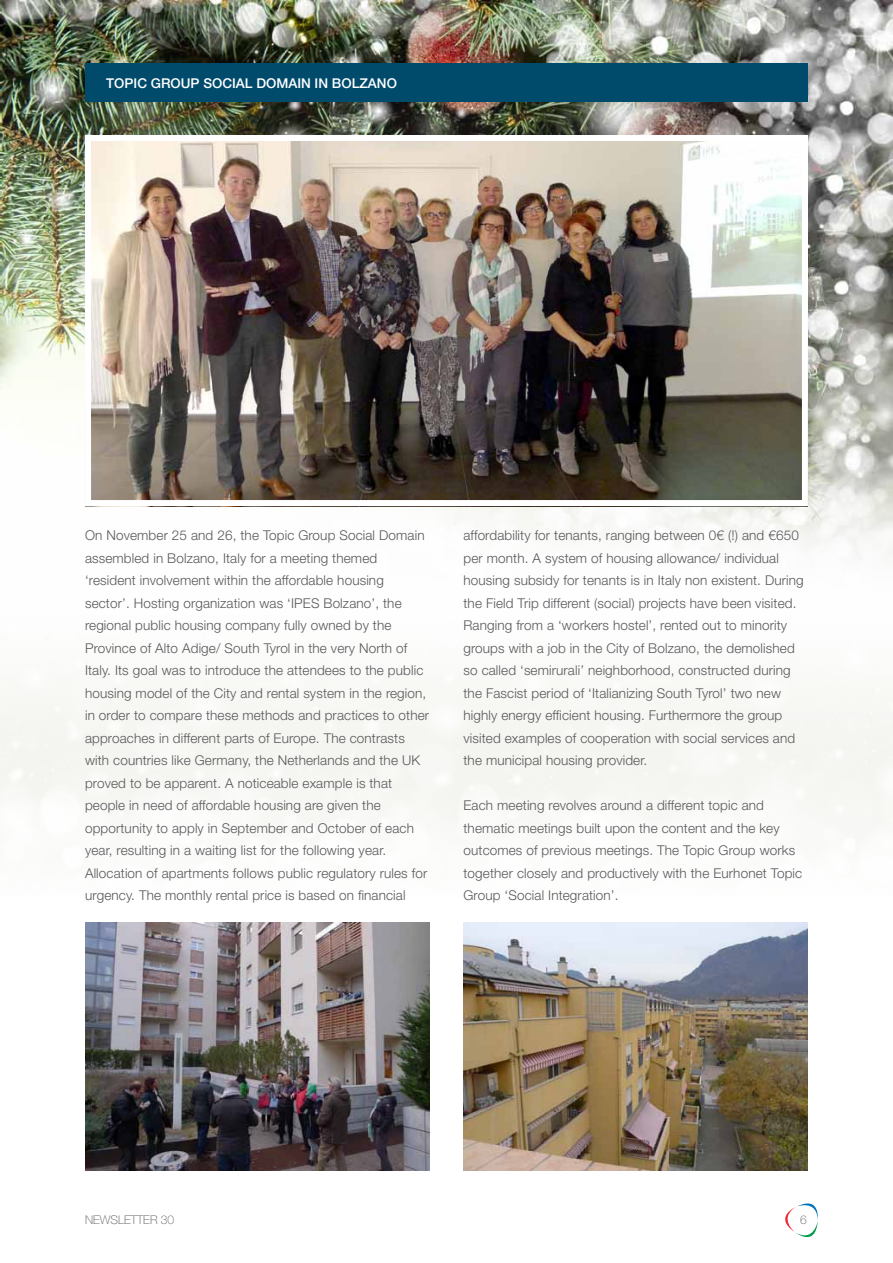
<style>
.page{position:relative;width:893px;height:1263px;background:#fff}
.page>*{position:absolute;margin:0;border:0;box-sizing:border-box;transform-origin:0 0}
.Body{font:300 13.5px/22.5px "Helvetica Neue LT Std";letter-spacing:.01em;color:#57585a}
.t1{font:500 13.5px "Helvetica Neue LT Std";color:#fff}
.t2{font:100 12px "Helvetica Neue LT Std";color:#57585a}
</style>
<div class="page">
<svg style="left:785px;top:1203px;width:33px;height:35px"></svg>
<img style="left:0;top:0;width:893px;height:836px">
<div style="left:85px;top:64px;width:723px;height:38px;background:#004b6c"></div>
<img style="left:92px;top:142px;width:709px;height:357px">
<div style="left:85px;top:135px;width:723px;height:371px;border:6px solid #fff"></div>
<img style="left:463px;top:923px;width:345px;height:247px">
<img style="left:85px;top:923px;width:344px;height:247px">
<p class="t1" style="left:106px;top:75px;width:292px">TOPIC GROUP SOCIAL DOMAIN IN BOLZANO</p>
<p class="Body" style="left:85px;top:524px;width:343px">On November 25 and 26, the Topic Group Social Domain assembled in Bolzano, Italy for a meeting themed ‘resident involvement within the affordable housing sector’. Hosting organization was ‘IPES Bolzano’, the regional public housing company fully owned by the Province of Alto Adige/ South Tyrol in the very North of Italy. Its goal was to introduce the attendees to the public housing model of the City and rental system in the region,</p>
<p class="Body" style="left:85px;top:704px;width:346px">in order to compare these methods and practices to other approaches in different parts of Europe. The contrasts with countries like Germany, the Netherlands and the UK proved to be apparent. A noticeable example is that people in need of affordable housing are given the opportunity to apply in September and October of each year, resulting in a waiting list for the following year.<br>Allocation of apartments follows public regulatory rules for urgency. The monthly rental price is based on financial</p>
<p class="Body" style="left:463px;top:524px;width:342px">affordability for tenants, ranging between 0€ (!) and €650 per month. A system of housing allowance/ individual housing subsidy for tenants is in Italy non existent. During the Field Trip different (social) projects have been visited.<br>Ranging from a ‘workers hostel’, rented out to minority groups with a job in the City of Bolzano, the demolished so called ‘semirurali’ neighborhood, constructed during the Fascist period of ‘Italianizing South Tyrol’ two new highly energy efficient housing. Furthermore the group visited examples of cooperation with social services and the municipal housing provider.</p>
<p class="Body" style="left:463px;top:794px;width:340px">Each meeting revolves around a different topic and thematic meetings built upon the content and the key outcomes of previous meetings. The Topic Group works together closely and productively with the Eurhonet Topic Group ‘Social Integration’.</p>
<p class="t2" style="left:85px;top:1212px;width:91px">NEWSLETTER 30</p>
<p class="t2" style="left:800px;top:1212px;width:8px">6</p>
</div>
